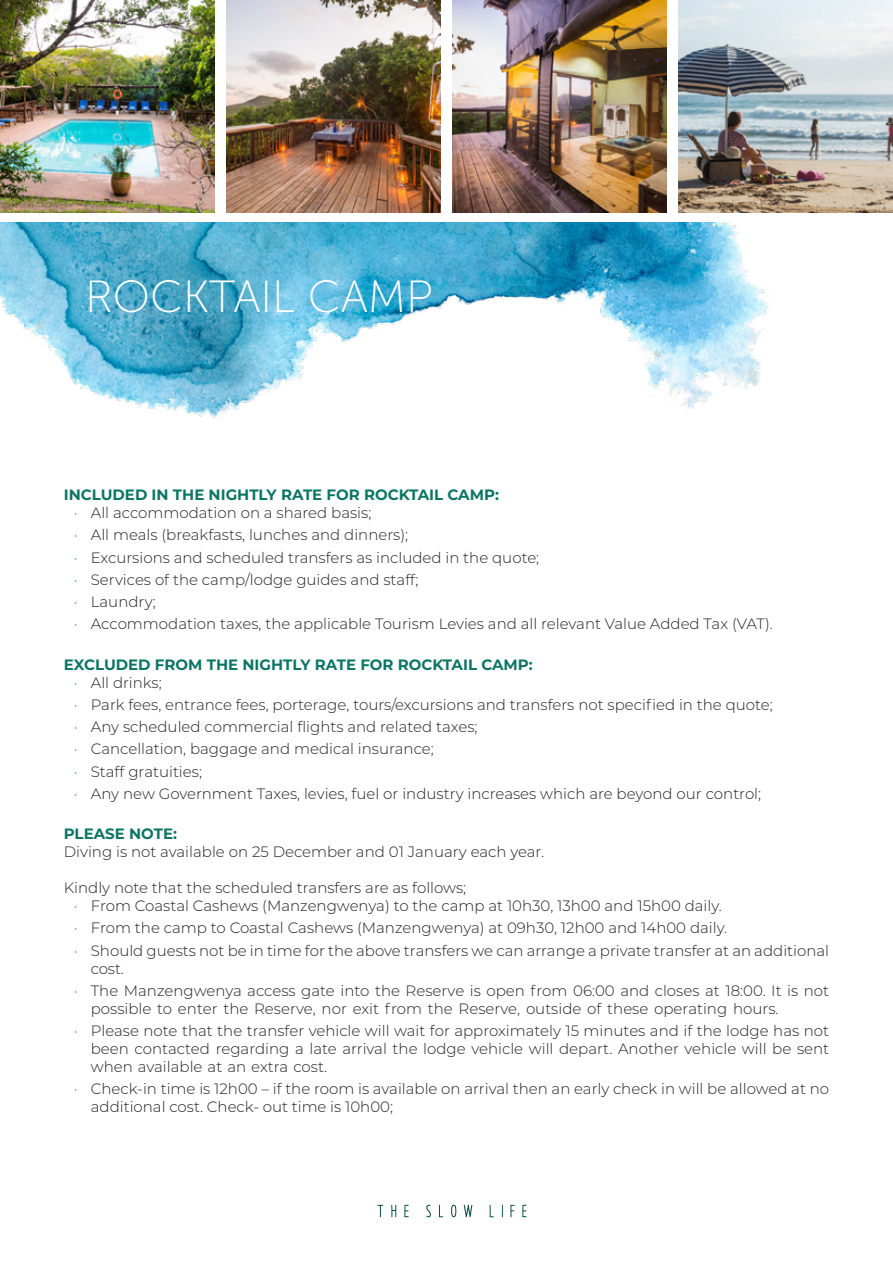
<style>
.page{position:relative;width:893px;height:1263px;background:#fff}
.page>*{position:absolute;margin:0;border:0;box-sizing:border-box;transform-origin:0 0}
.t1{font:45px "Museo Sans 100";color:#fff}
.t2{font:300 15px/18px "Montserrat";color:#231f20}
.t3{font:700 15px "Montserrat";color:#0b7564}
.s1{font-weight:100;color:#0b7564}
</style>
<div class="page">
<svg style="left:377px;top:1205px;width:6px;height:12px"></svg>
<svg style="left:391px;top:1205px;width:5px;height:12px"></svg>
<svg style="left:404px;top:1205px;width:5px;height:12px"></svg>
<svg style="left:426px;top:1205px;width:5px;height:12px"></svg>
<svg style="left:439px;top:1205px;width:4px;height:12px"></svg>
<svg style="left:451px;top:1205px;width:5px;height:12px"></svg>
<svg style="left:464px;top:1205px;width:8px;height:12px"></svg>
<svg style="left:490px;top:1205px;width:4px;height:12px"></svg>
<svg style="left:502px;top:1205px;width:1px;height:12px"></svg>
<svg style="left:510px;top:1205px;width:5px;height:12px"></svg>
<svg style="left:522px;top:1205px;width:5px;height:12px"></svg>
<img style="left:0;top:222px;width:769px;height:197px">
<img style="left:452px;top:0;width:215px;height:213px">
<img style="left:679px;top:0;width:214px;height:213px">
<img style="left:226px;top:0;width:215px;height:213px">
<img style="left:0;top:0;width:214px;height:213px">
<p class="t1" style="left:85px;top:273px;width:349px">ROCKTAIL CAMP</p>
<p class="t3" style="left:64px;top:484px;width:437px">INCLUDED IN THE NIGHTLY RATE FOR ROCKTAIL CAMP:</p>
<p class="t2" style="left:74px;top:503px;width:299px"><span class="s1">•</span> All accommodation on a shared basis;</p>
<p class="t2" style="left:74px;top:525px;width:336px"><span class="s1">•</span> All meals (breakfasts, lunches and dinners);</p>
<p class="t2" style="left:74px;top:548px;width:467px"><span class="s1">•</span> Excursions and scheduled transfers as included in the quote;</p>
<p class="t2" style="left:74px;top:570px;width:346px"><span class="s1">•</span> Services of the camp/lodge guides and staff;</p>
<p class="t2" style="left:74px;top:592px;width:84px"><span class="s1">•</span> Laundry;</p>
<p class="t2" style="left:74px;top:614px;width:701px"><span class="s1">•</span> Accommodation taxes, the applicable Tourism Levies and all relevant Value Added Tax (VAT).</p>
<p class="t3" style="left:64px;top:653px;width:471px">EXCLUDED FROM THE NIGHTLY RATE FOR ROCKTAIL CAMP:</p>
<p class="t2" style="left:74px;top:673px;width:89px"><span class="s1">•</span> All drinks;</p>
<p class="t2" style="left:74px;top:695px;width:701px"><span class="s1">•</span> Park fees, entrance fees, porterage, tours/excursions and transfers not specified in the quote;</p>
<p class="t2" style="left:74px;top:717px;width:405px"><span class="s1">•</span> Any scheduled commercial flights and related taxes;</p>
<p class="t2" style="left:74px;top:739px;width:362px"><span class="s1">•</span> Cancellation, baggage and medical insurance;</p>
<p class="t2" style="left:74px;top:762px;width:130px"><span class="s1">•</span> Staff gratuities;</p>
<p class="t2" style="left:74px;top:784px;width:689px"><span class="s1">•</span> Any new Government Taxes, levies, fuel or industry increases which are beyond our control;</p>
<p class="t3" style="left:64px;top:823px;width:115px">PLEASE NOTE:</p>
<p class="t2" style="left:64px;top:842px;width:482px">Diving is not available on 25 December and 01 January each year.</p>
<p class="t2" style="left:64px;top:878px;width:404px">Kindly note that the scheduled transfers are as follows;</p>
<p class="t2" style="left:74px;top:896px;width:650px"><span class="s1">•</span> From Coastal Cashews (Manzengwenya) to the camp at 10h30, 13h00 and 15h00 daily.</p>
<p class="t2" style="left:74px;top:919px;width:655px"><span class="s1">•</span> From the camp to Coastal Cashews (Manzengwenya) at 09h30, 12h00 and 14h00 daily.</p>
<p class="t2" style="left:91px;top:941px;width:740px;text-indent:-17px"><span class="s1">•</span> Should guests not be in time for the above transfers we can arrange a private transfer at an additional cost.</p>
<p class="t2" style="left:91px;top:981px;width:740px;text-indent:-17px"><span class="s1">•</span> The Manzengwenya access gate into the Reserve is open from 06:00 and closes at 18:00. It is not possible to enter the Reserve, nor exit from the Reserve, outside of these operating hours.</p>
<p class="t2" style="left:91px;top:1021px;width:740px;text-align:justify;text-indent:-17px"><span class="s1">•</span> Please note that the transfer vehicle will wait for approximately 15 minutes and if the lodge has not been contacted regarding a late arrival the lodge vehicle will depart. Another vehicle will be sent when available at an extra cost.</p>
<p class="t2" style="left:91px;top:1080px;width:740px;text-indent:-17px"><span class="s1">•</span> Check-in time is 12h00 – if the room is available on arrival then an early check in will be allowed at no additional cost. Check- out time is 10h00;</p>
</div>
